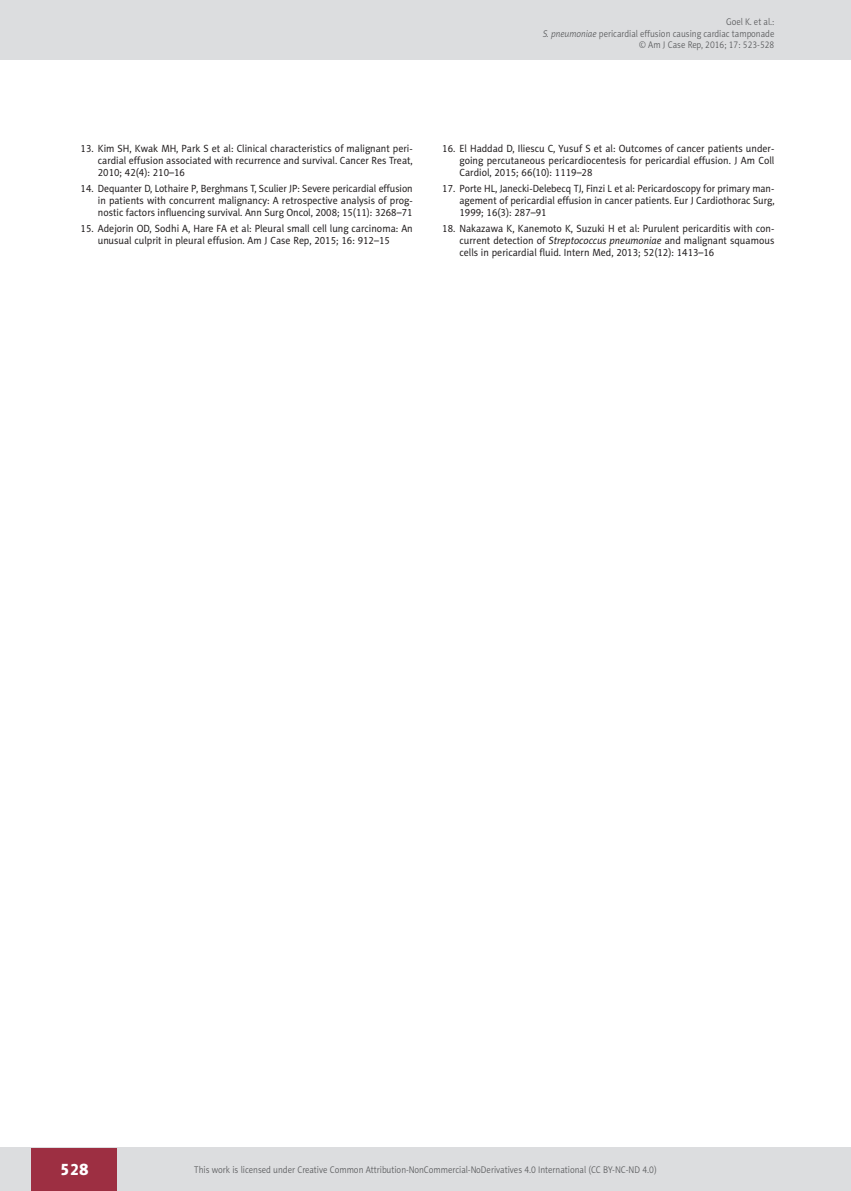
<style>
.page{position:relative;width:851px;height:1191px;background:#fff}
.page>*{position:absolute;margin:0;border:0;box-sizing:border-box;transform-origin:0 0}
.t1{font:16.5px "Naomi Sans EFN Heavy";color:#fff}
.AJCR_Referencje_punk{font:10.5px/12px "Naomi Sans EFN";color:#231f20;text-align:justify;scale:.95 1}
.AJCR_Referencje_punk-2{font:10.5px/12px "Naomi Sans EFN";color:#231f20;text-align:justify;scale:.94 1}
.t2{font:9.75px/11.2px "Naomi Sans EFN Light";color:#57585a;text-align:right;scale:.9 1}
.s1{font-style:italic}
</style>
<div class="page">
<div style="left:0;top:1148px;width:850px;height:43px;background:#dcdddf"></div>
<div style="left:32px;top:1147px;width:85px;height:43px;background:#9d2f42"></div>
<div style="left:0;top:0;width:850px;height:60px;background:#dcdddf"></div>
<p class="t2" style="left:542px;top:16px;width:259px">Goel K. et al.:<br><span class="s1">S. pneumoniae</span> pericardial effusion causing cardiac tamponade © Am J Case Rep, 2016; 17: 523-528</p>
<p class="AJCR_Referencje_punk" style="left:98px;top:142px;width:333px;text-indent:-17px">13. Kim SH, Kwak MH, Park S et al: Clinical characteristics of malignant peri&shy;cardial effusion associated with recurrence and survival. Cancer Res Treat, 2010; 42(4): 210–16</p>
<p class="AJCR_Referencje_punk-2" style="left:98px;top:183px;width:336px;text-indent:-17px">14. Dequanter D, Lothaire P, Berghmans T, Sculier JP: Severe pericardial effusion in patients with concurrent malignancy: A retrospective analysis of prog&shy;nostic factors influencing survival. Ann Surg Oncol, 2008; 15(11): 3268–71</p>
<p class="AJCR_Referencje_punk" style="left:81px;top:223px;width:351px;text-align:center">15. Adejorin OD, Sodhi A, Hare FA et al: Pleural small cell lung carcinoma: An unusual culprit in pleural effusion. Am J Case Rep, 2015; 16: 912–15</p>
<p class="AJCR_Referencje_punk" style="left:459px;top:142px;width:333px;text-indent:-17px">16. El Haddad D, Iliescu C, Yusuf S et al: Outcomes of cancer patients under&shy;going percutaneous pericardiocentesis for pericardial effusion. J Am Coll Cardiol, 2015; 66(10): 1119–28</p>
<p class="AJCR_Referencje_punk-2" style="left:459px;top:183px;width:336px;text-indent:-17px">17. Porte HL, Janecki-Delebecq TJ, Finzi L et al: Pericardoscopy for primary man&shy;agement of pericardial effusion in cancer patients. Eur J Cardiothorac Surg, 1999; 16(3): 287–91</p>
<p class="AJCR_Referencje_punk" style="left:459px;top:223px;width:333px;text-indent:-17px">18. Nakazawa K, Kanemoto K, Suzuki H et al: Purulent pericarditis with con&shy;current detection of <span class="s1">Streptococcus pneumoniae</span> and malignant squamous cells in pericardial fluid. Intern Med, 2013; 52(12): 1413–16</p>
<h1 class="t1" style="left:60px;top:1159px;width:30px">528</h1>
<p class="t2" style="left:194px;top:1164px;width:515px">This work is licensed under Creative Common Attribution-NonCommercial-NoDerivatives 4.0 International (CC BY-NC-ND 4.0)</p>
</div>
